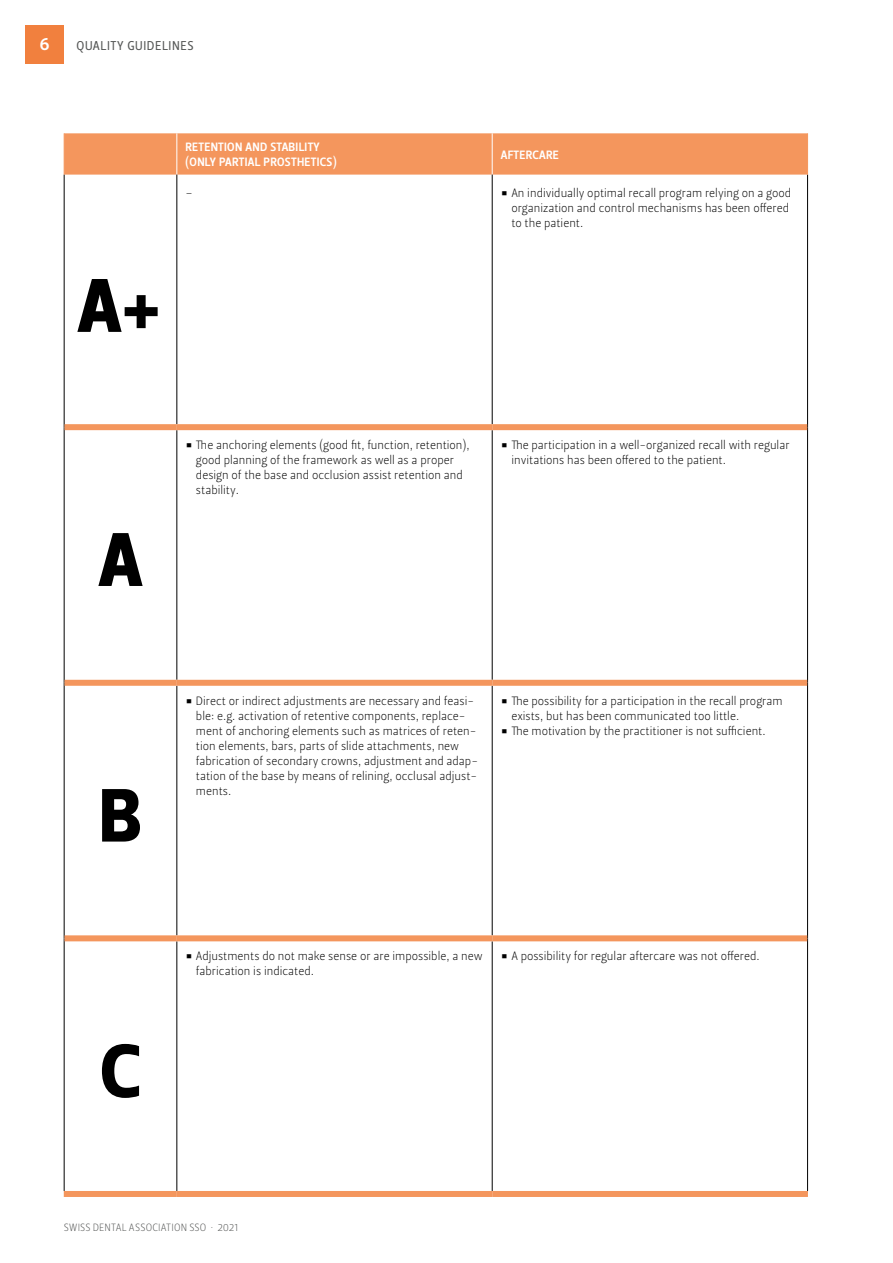
<style>
.page{position:relative;width:893px;height:1263px;background:#fff}
.page>*{position:absolute;margin:0;border:0;box-sizing:border-box;transform-origin:0 0}
.t1{font:75px "Leitura Sans Grot 4";color:#000}
.t2{font:18px "Leitura Sans Grot 3";color:#fff}
.t3{font:12.75px "Leitura Sans Grot 2";letter-spacing:.045em;color:#555756}
.t4{font:12px/15px "Leitura Sans Grot 1";color:#000}
.t5{font:12px/15px "Leitura Sans Grot 3";letter-spacing:.025em;color:#fff}
.t6{font:10.5px "Leitura Sans Grot 1";letter-spacing:.015em;color:#555756}
.s1{font-family:"Leitura Sans Grot 3";font-size:27px}
</style>
<div class="page">
<div style="left:26px;top:26px;width:38px;height:38px;background:#f1803e"></div>
<div style="left:65px;top:133px;width:742px;height:42px;background:#f4965d"></div>
<hr style="left:176px;top:133px;width:1px;height:42px;background:#fff">
<hr style="left:492px;top:133px;width:1px;height:42px;background:#fff">
<hr style="left:176px;top:175px;width:1px;height:249px;background:#000">
<hr style="left:492px;top:175px;width:1px;height:249px;background:#000">
<hr style="left:807px;top:175px;width:1px;height:252px;background:#000">
<hr style="left:176px;top:430px;width:1px;height:250px;background:#000">
<hr style="left:492px;top:430px;width:1px;height:250px;background:#000">
<hr style="left:807px;top:427px;width:1px;height:256px;background:#000">
<hr style="left:176px;top:686px;width:1px;height:249px;background:#000">
<hr style="left:492px;top:686px;width:1px;height:249px;background:#000">
<hr style="left:807px;top:683px;width:1px;height:255px;background:#000">
<hr style="left:176px;top:941px;width:1px;height:250px;background:#000">
<hr style="left:492px;top:941px;width:1px;height:250px;background:#000">
<hr style="left:807px;top:938px;width:1px;height:253px;background:#000">
<hr style="left:64px;top:175px;width:1px;height:252px;background:#000">
<hr style="left:64px;top:427px;width:1px;height:256px;background:#000">
<hr style="left:64px;top:683px;width:1px;height:255px;background:#000">
<hr style="left:64px;top:938px;width:1px;height:253px;background:#000">
<div style="left:65px;top:424px;width:112px;height:6px;background:#f4965d"></div>
<div style="left:177px;top:424px;width:315px;height:6px;background:#f4965d"></div>
<div style="left:492px;top:424px;width:315px;height:6px;background:#f4965d"></div>
<div style="left:65px;top:680px;width:112px;height:6px;background:#f4965d"></div>
<div style="left:177px;top:680px;width:315px;height:6px;background:#f4965d"></div>
<div style="left:492px;top:680px;width:315px;height:6px;background:#f4965d"></div>
<div style="left:65px;top:935px;width:112px;height:6px;background:#f4965d"></div>
<div style="left:177px;top:935px;width:315px;height:6px;background:#f4965d"></div>
<div style="left:492px;top:935px;width:315px;height:6px;background:#f4965d"></div>
<hr style="left:64px;top:133px;width:1px;height:42px;background:#f4965d">
<hr style="left:807px;top:133px;width:1px;height:42px;background:#f4965d">
<div style="left:64px;top:1191px;width:113px;height:6px;background:#f4965d"></div>
<div style="left:177px;top:1191px;width:315px;height:6px;background:#f4965d"></div>
<div style="left:492px;top:1191px;width:316px;height:6px;background:#f4965d"></div>
<h2 class="t2" style="left:39px;top:34px;width:12px">6</h2>
<p class="t3" style="left:77px;top:38px;width:119px">QUALITY GUIDELINES</p>
<p class="t5" style="left:185px;top:140px;width:153px">RETENTION AND STABILITY (ONLY -PARTIAL -PROSTHETICS)</p>
<p class="t5" style="left:501px;top:147px;width:60px">AFTERCARE</p>
<h1 class="t1" style="left:79px;top:262px;width:85px">A+</h1>
<p class="t4" style="left:185px;top:185px;width:9px">–</p>
<p class="t4" style="left:511px;top:185px;width:281px;text-indent:-11px"><span class="s1">•</span> An individually optimal recall program relying on a good organization and control mechanisms has been offered to the patient.</p>
<h1 class="t1" style="left:100px;top:516px;width:43px">A</h1>
<p class="t4" style="left:196px;top:438px;width:275px;text-indent:-11px"><span class="s1">•</span> The anchoring elements (good fit, function, retention), good planning of the framework as well as a proper design of the base and occlusion assist retention and stability.</p>
<p class="t4" style="left:511px;top:438px;width:280px;text-indent:-11px"><span class="s1">•</span> The participation in a well-organized recall with regular invitations has been offered to the patient.</p>
<h1 class="t1" style="left:99px;top:771px;width:43px">B</h1>
<p class="t4" style="left:196px;top:693px;width:284px;text-indent:-11px"><span class="s1">•</span> Direct or indirect adjustments are necessary and feasi&shy;ble: e.g. activation of retentive components, replace&shy;ment of anchoring elements such as matrices of reten&shy;tion elements, bars, parts of slide attachments, new fabrication of secondary crowns, adjustment and adap&shy;tation of the base by means of relining, occlusal adjust&shy;ments.</p>
<p class="t4" style="left:511px;top:693px;width:273px;text-indent:-11px"><span class="s1">•</span> The possibility for a participation in the recall program exists, but has been communicated too little.</p>
<p class="t4" style="left:501px;top:723px;width:266px"><span class="s1">•</span> The motivation by the practitioner is not sufficient.</p>
<h1 class="t1" style="left:100px;top:1027px;width:42px">C</h1>
<p class="t4" style="left:196px;top:949px;width:288px;text-indent:-11px"><span class="s1">•</span> Adjustments do not make sense or are impossible, a new fabrication is indicated.</p>
<p class="t4" style="left:501px;top:949px;width:261px"><span class="s1">•</span> A possibility for regular aftercare was not offered.</p>
<p class="t6" style="left:64px;top:1222px;width:176px">SWISS DENTAL ASSOCIATION SSO 2021</p>
</div>
